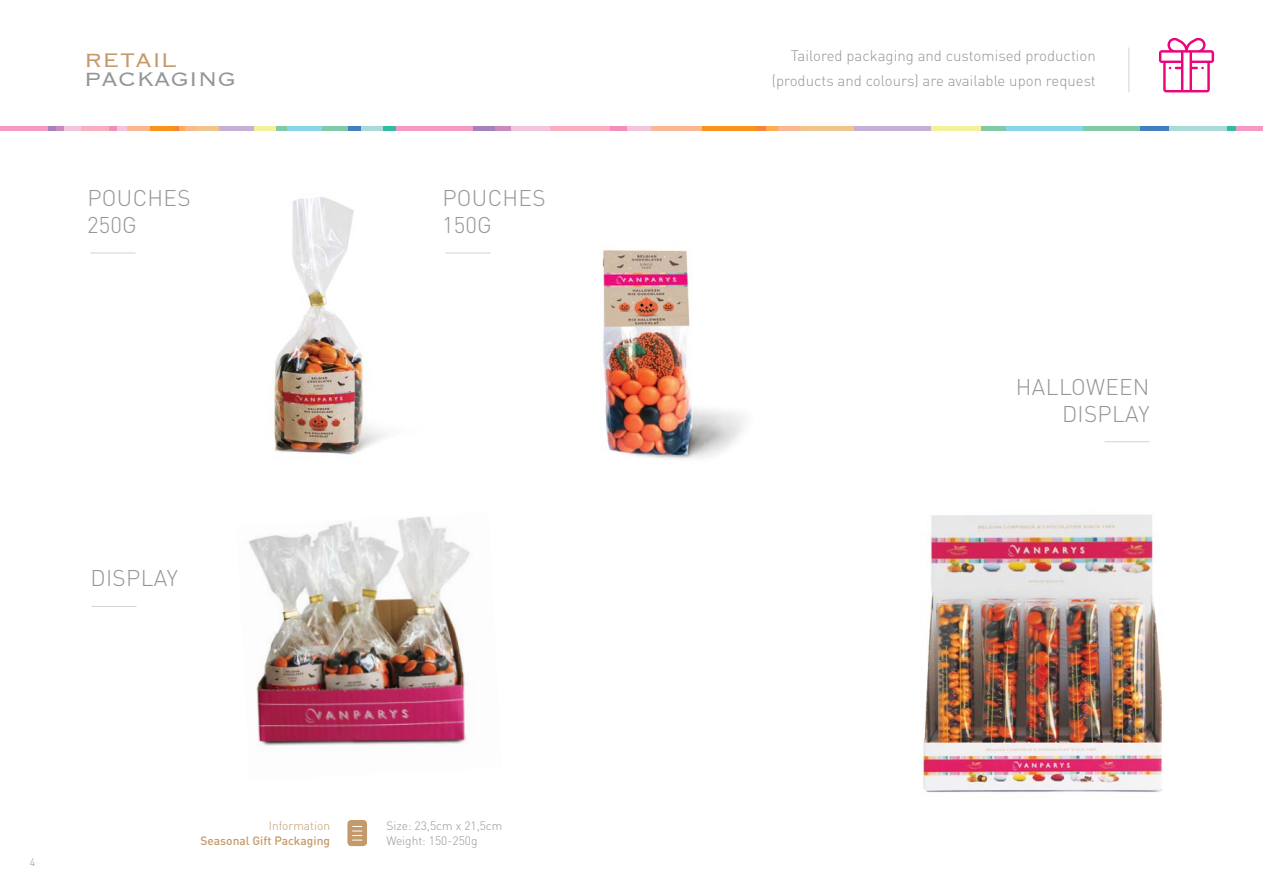
<style>
.page{position:relative;width:1263px;height:893px;background:#fff}
.page>*{position:absolute;margin:0;border:0;box-sizing:border-box;transform-origin:0 0}
.t1{font:300 25.5px "Copperplate";color:#939598}
.t2{font:300 25.5px "Copperplate";color:#c49a6c}
.t3{font:300 22.5px/27px "DIN";letter-spacing:.015em;color:#939598}
.t4{font:300 15px/25.5px "DIN";color:#939598;text-align:right}
.t5{font:300 12px/15px "DIN";color:#939598}
.t6{font:500 12px "DIN";color:#c49a6c}
.t7{font:300 12px "DIN";color:#c49a6c}
.t8{font:300 10.8px "DIN";color:#939598}
</style>
<div class="page">
<img style="left:273px;top:197px;width:210px;height:258px">
<img style="left:484px;top:249px;width:260px;height:210px">
<hr style="left:396px;top:127px;width:79px;height:4px;background:#f49ac2">
<hr style="left:511px;top:127px;width:39px;height:4px;background:#f2c5dd">
<hr style="left:627px;top:127px;width:25px;height:4px;background:#f2c5dd">
<hr style="left:473px;top:127px;width:22px;height:4px;background:#a481ba">
<hr style="left:652px;top:127px;width:50px;height:4px;background:#fab794">
<hr style="left:777px;top:127px;width:24px;height:4px;background:#fab794">
<hr style="left:801px;top:127px;width:53px;height:4px;background:#f0c58b">
<hr style="left:930px;top:127px;width:50px;height:4px;background:#f5f19a">
<hr style="left:980px;top:127px;width:26px;height:4px;background:#81caa5">
<hr style="left:1082px;top:127px;width:58px;height:4px;background:#81caa5">
<hr style="left:550px;top:127px;width:60px;height:4px;background:#f7aebe">
<hr style="left:702px;top:127px;width:55px;height:4px;background:#f7941e">
<hr style="left:765px;top:127px;width:12px;height:4px;background:#fbad50">
<svg style="left:757px;top:127px;width:8px;height:4px"></svg>
<hr style="left:610px;top:127px;width:17px;height:4px;background:#f38dba">
<hr style="left:495px;top:127px;width:16px;height:4px;background:#c98abc">
<hr style="left:854px;top:127px;width:76px;height:4px;background:#c7aed4">
<hr style="left:1006px;top:127px;width:76px;height:4px;background:#88d4ea">
<hr style="left:1168px;top:127px;width:59px;height:4px;background:#a9dcd7">
<hr style="left:1140px;top:127px;width:28px;height:4px;background:#4380c2">
<hr style="left:1227px;top:127px;width:10px;height:4px;background:#30bba5">
<hr style="left:1237px;top:127px;width:26px;height:4px;background:#f49ac2">
<hr style="left:64px;top:127px;width:17px;height:4px;background:#f2c5dd">
<hr style="left:116px;top:127px;width:11px;height:4px;background:#f2c5dd">
<svg style="left:47px;top:127px;width:10px;height:4px"></svg>
<hr style="left:127px;top:127px;width:23px;height:4px;background:#fab794">
<hr style="left:184px;top:127px;width:11px;height:4px;background:#fab794">
<hr style="left:195px;top:127px;width:24px;height:4px;background:#f0c58b">
<hr style="left:253px;top:127px;width:23px;height:4px;background:#f5f19a">
<hr style="left:276px;top:127px;width:12px;height:4px;background:#81caa5">
<hr style="left:322px;top:127px;width:26px;height:4px;background:#81caa5">
<hr style="left:0;top:127px;width:47px;height:4px;background:#f49ac2">
<hr style="left:81px;top:127px;width:28px;height:4px;background:#f7aebe">
<hr style="left:150px;top:127px;width:25px;height:4px;background:#f7941e">
<svg style="left:175px;top:127px;width:9px;height:4px"></svg>
<svg style="left:109px;top:127px;width:7px;height:4px"></svg>
<svg style="left:57px;top:127px;width:7px;height:4px"></svg>
<hr style="left:219px;top:127px;width:34px;height:4px;background:#c7aed4">
<hr style="left:287px;top:127px;width:35px;height:4px;background:#88d4ea">
<hr style="left:361px;top:127px;width:22px;height:4px;background:#a9dcd7">
<hr style="left:348px;top:127px;width:13px;height:4px;background:#4380c2">
<hr style="left:383px;top:127px;width:13px;height:4px;background:#30bba5">
<img style="left:249px;top:516px;width:221px;height:230px">
<div style="left:347px;top:820px;width:20px;height:26px;background:#c49a6c;border-radius:4px"></div>
<svg style="left:352px;top:826px;width:10px;height:15px"></svg>
<hr style="left:91px;top:606px;width:45px;height:1px;background:#d1d3d4">
<hr style="left:90px;top:253px;width:45px;height:1px;background:#d1d3d4">
<hr style="left:445px;top:253px;width:45px;height:1px;background:#d1d3d4">
<svg style="left:1159px;top:38px;width:55px;height:54px"></svg>
<hr style="left:1128px;top:47px;width:1px;height:45px;background:#d1d3d4">
<img style="left:921px;top:515px;width:242px;height:278px">
<hr style="left:1105px;top:441px;width:45px;height:1px;background:#d1d3d4">
<h1 class="t2" style="left:84px;top:44px;width:94px">RETAIL</h1>
<h1 class="t1" style="left:84px;top:63px;width:153px">PACKAGING</h1>
<h2 class="t3" style="left:87px;top:184px;width:105px">POUCHES<br>250G</h2>
<h2 class="t3" style="left:442px;top:184px;width:105px">POUCHES<br>150G</h2>
<h2 class="t3" style="left:91px;top:564px;width:89px">DISPLAY</h2>
<p class="t8" style="left:30px;top:856px;width:7px">4</p>
<p class="t7" style="left:269px;top:819px;width:63px">Information</p>
<p class="t6" style="left:200px;top:833px;width:131px">Seasonal Gift Packaging</p>
<p class="t5" style="left:386px;top:818px;width:117px">Size: 23,5cm x 21,5cm<br>Weight: 150-250g</p>
<p class="t4" style="left:772px;top:42px;width:326px">Tailored packaging and customised production (products and colours) are available upon request</p>
<h2 class="t3" style="left:1016px;top:374px;width:135px;text-align:right">HALLOWEEN<br>DISPLAY</h2>
</div>
